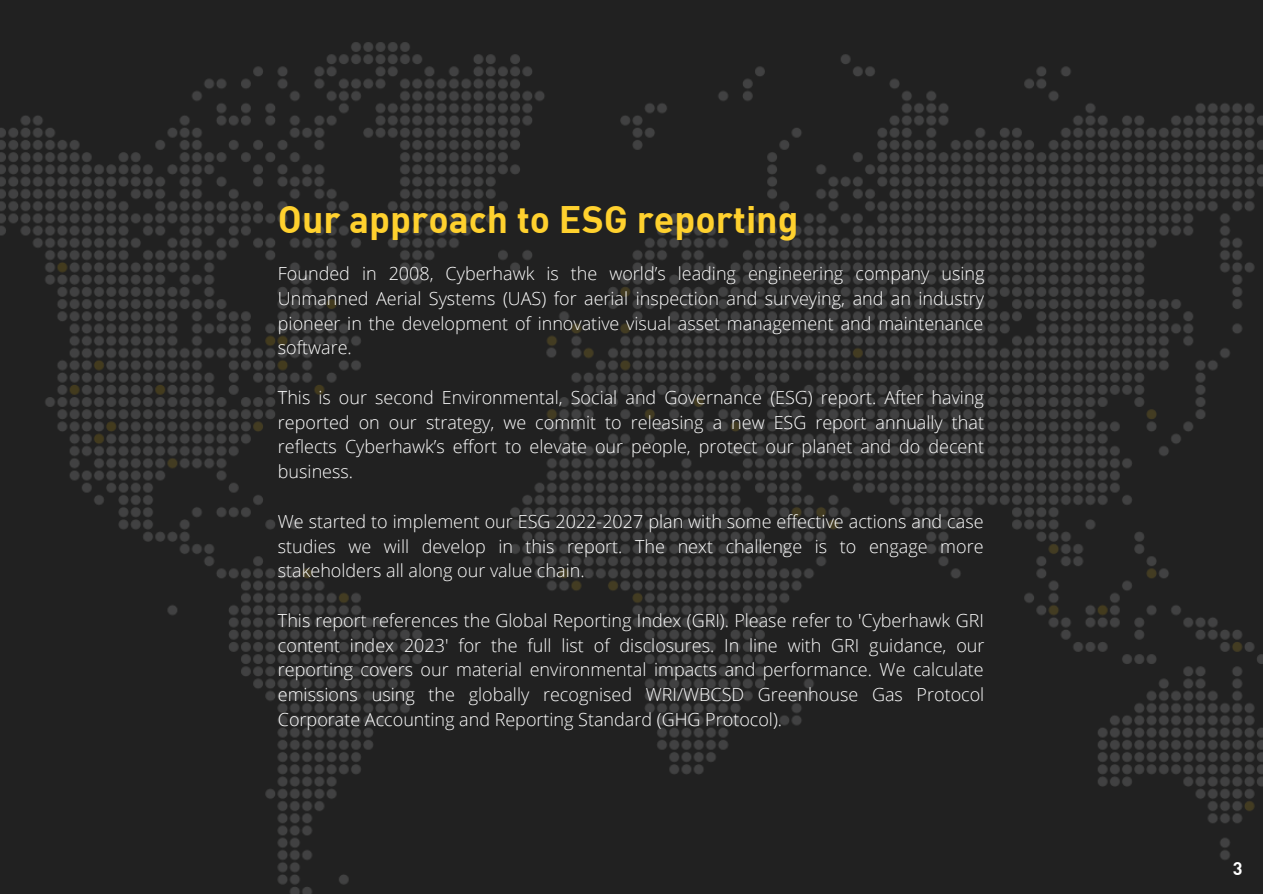
<style>
.page{position:relative;width:1263px;height:894px;background:#fff}
.page>*{position:absolute;margin:0;border:0;box-sizing:border-box;transform-origin:0 0}
.t1{font:37.5px "DIN Bold";color:#ffd12e}
.t2{font:300 18px/24.8px "Open Sans";color:#fff;text-align:justify}
.t3{font:18px "DIN Bold";color:#fff}
</style>
<div class="page">
<div style="left:0;top:0;width:1263px;height:893px;background:#212121"></div>
<img style="left:0;top:42px;width:1263px;height:851px">
<p class="t1" style="left:278px;top:194px;width:522px">Our approach to ESG reporting</p>
<p class="t2" style="left:278px;top:261px;width:708px">Founded in 2008, Cyberhawk is the world’s leading engineering company using Unmanned Aerial Systems (UAS) for aerial inspection and surveying, and an industry pioneer in the development of innovative visual asset management and maintenance software.</p>
<p class="t2" style="left:278px;top:384px;width:708px">This is our second Environmental, Social and Governance (ESG) report. After having reported on our strategy, we commit to releasing a new ESG report annually that reflects Cyberhawk’s effort to elevate our people, protect our planet and do decent business.</p>
<p class="t2" style="left:278px;top:508px;width:707px">We started to implement our ESG 2022-2027 plan with some effective actions and case studies we will develop in this report. The next challenge is to engage more stakeholders all along our value chain.</p>
<p class="t2" style="left:278px;top:607px;width:708px">This report references the Global Reporting Index (GRI). Please refer to 'Cyberhawk GRI content index 2023' for the full list of disclosures. In line with GRI guidance, our reporting covers our material environmental impacts and performance. We calculate emissions using the globally recognised WRI/WBCSD Greenhouse Gas Protocol Corporate Accounting and Reporting Standard (GHG Protocol).</p>
<p class="t3" style="left:1233px;top:856px;width:11px">3</p>
</div>
